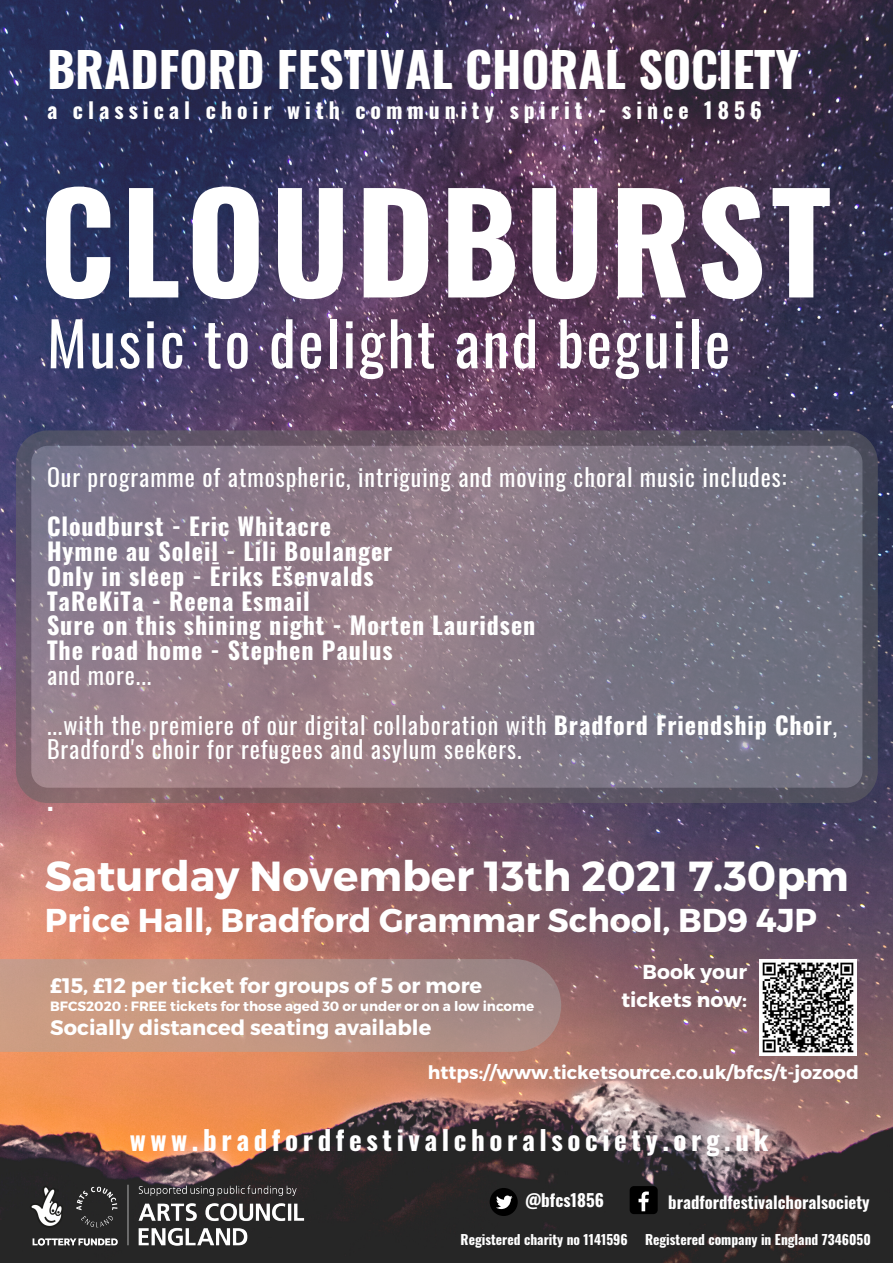
<style>
.page{position:relative;width:893px;height:1263px;background:#fff}
.page>*{position:absolute;margin:0;border:0;box-sizing:border-box;transform-origin:0 0}
.t1{font:700 135.07px "Oswald";letter-spacing:.04em;color:#fff}
.t2{font:60.53px "Oswald";letter-spacing:.04em;color:#fff}
.t3{font:700 48px "Oswald";color:#fff}
.t4{font:700 42px "Montserrat";color:#fff}
.t5{font:700 33px "Montserrat";color:#fff}
.t6{font:700 27px "Oswald";letter-spacing:.17em;color:#fff}
.t7{font:700 26.25px "Oswald";color:#fff}
.t8{font:24px/24.8px "Oswald";letter-spacing:.04em;color:#fff}
.t9{font:700 24px "Oswald";letter-spacing:.04em;color:#fff}
.t10{font:700 21.75px "Oswald";letter-spacing:.23em;color:#fff}
.t11{font:700 21px "Montserrat";color:#fff}
.t12{font:700 20.25px "Montserrat";color:#fff}
.t13{font:700 18.52px "Montserrat";color:#fff}
.t14{font:700 17.1px "Oswald";color:#fff}
.t15{font:700 16.73px "Oswald";color:#fff}
.t16{font:700 13.5px "Oswald";color:#fff}
.t17{font:700 13.5px "Montserrat";color:#fff}
.s1{font-weight:700}
</style>
<div class="page">
<img style="left:0;top:0;width:893px;height:1263px">
<svg style="left:0;top:959px;width:561px;height:93px;background:#b99284"></svg>
<div style="left:629px;top:1186px;width:28px;height:28px;background:#000;border-radius:4px"></div>
<svg style="left:638px;top:1191px;width:11px;height:20px"></svg>
<div style="left:490px;top:1188px;width:28px;height:28px;background:#000;border-radius:50%"></div>
<svg style="left:496px;top:1195px;width:16px;height:14px"></svg>
<img style="left:13px;top:1174px;width:303px;height:81px">
<svg style="left:16px;top:430px;width:862px;height:373px;background:#837583"></svg>
<img style="left:759px;top:959px;width:97px;height:97px">
<p class="t3" style="left:47px;top:32px;width:753px">BRADFORD FESTIVAL CHORAL SOCIETY</p>
<p class="t10" style="left:47px;top:93px;width:716px">a classical choir with community spirit - since 1856</p>
<p class="t1" style="left:39px;top:136px;width:793px">CLOUDBURST</p>
<p class="t2" style="left:47px;top:296px;width:685px">Music to delight and beguile</p>
<p class="t8" style="left:47px;top:464px;width:741px">Our programme of atmospheric, intriguing and moving choral music includes:</p>
<p class="t9" style="left:47px;top:508px;width:286px">Cloudburst - Eric Whitacre</p>
<p class="t9" style="left:47px;top:532px;width:347px">Hymne au Soleil - Lili Boulanger</p>
<p class="t9" style="left:47px;top:557px;width:328px">Only in sleep - Ēriks Ešenvalds</p>
<p class="t9" style="left:47px;top:582px;width:264px">TaReKiTa - Reena Esmail</p>
<p class="t9" style="left:47px;top:607px;width:490px">Sure on this shining night - Morten Lauridsen</p>
<p class="t9" style="left:47px;top:631px;width:347px">The road home - Stephen Paulus</p>
<p class="t8" style="left:47px;top:662px;width:106px">and more...</p>
<p class="t8" style="left:47px;top:711px;width:792px">...with the premiere of our digital collaboration with <span class="s1">Bradford Friendship Choir</span>,<br>Bradford's choir for refugees and asylum seekers.</p>
<p class="t7" style="left:47px;top:780px;width:8px">.</p>
<p class="t4" style="left:45px;top:848px;width:805px">Saturday November 13th 2021 7.30pm</p>
<p class="t5" style="left:45px;top:899px;width:773px">Price Hall, Bradford Grammar School, BD9 4JP</p>
<p class="t11" style="left:50px;top:972px;width:433px">£15, £12 per ticket for groups of 5 or more</p>
<p class="t17" style="left:50px;top:997px;width:485px">BFCS2020 : FREE tickets for those aged 30 or under or on a low income</p>
<p class="t11" style="left:50px;top:1013px;width:382px">Socially distanced seating available</p>
<p class="t12" style="left:642px;top:958px;width:106px">Book your</p>
<p class="t12" style="left:621px;top:987px;width:127px">tickets now:</p>
<p class="t13" style="left:428px;top:1060px;width:432px">https://www.ticketsource.co.uk/bfcs/t-jozood</p>
<p class="t6" style="left:130px;top:1118px;width:640px">www.bradfordfestivalchoralsociety.org.uk</p>
<p class="t14" style="left:525px;top:1187px;width:81px">@bfcs1856</p>
<p class="t15" style="left:668px;top:1189px;width:203px">bradfordfestivalchoralsociety</p>
<p class="t16" style="left:460px;top:1229px;width:169px">Registered charity no 1141596</p>
<p class="t16" style="left:645px;top:1229px;width:227px">Registered company in England 7346050</p>
</div>
